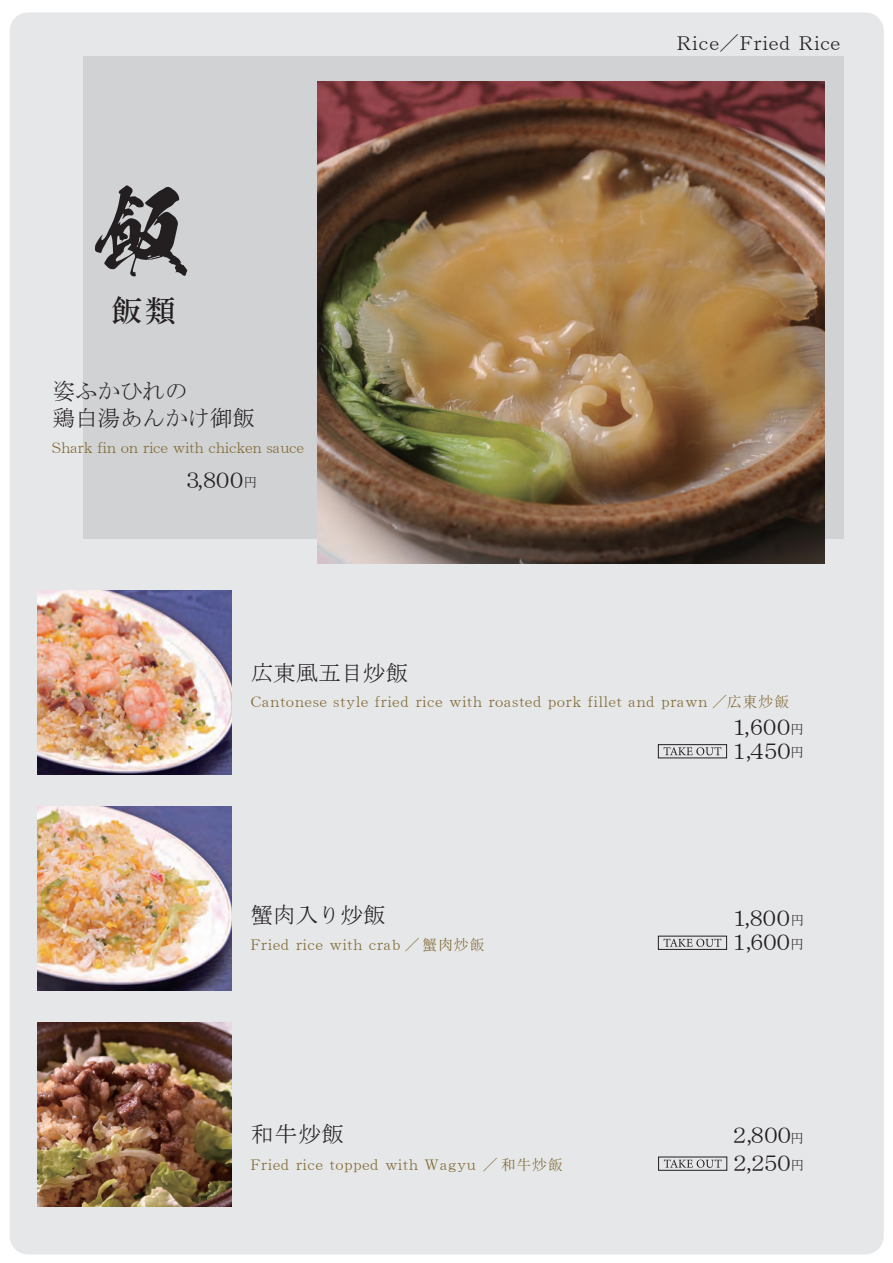
<style>
.page{position:relative;width:893px;height:1263px;background:#fff}
.page>*{position:absolute;margin:0;border:0;box-sizing:border-box;transform-origin:0 0}
.t1{font:106.5px "Kso Kokuryu Sou";color:#231f20}
.t2{font:30px "HGP Mincho B";color:#231f20}
.t3{font:22.5px/27px "MS Mincho";color:#231f20}
.t4{font:19.5px "HG Seikaishotai PRO";letter-spacing:.05em;color:#231f20}
.t5{font:15px "HG Seikaishotai PRO";letter-spacing:.05em;color:#816a33}
.t6{font:15px "HG Seikaishotai PRO";color:#816a33}
.s1{font-size:13.35px}
.s2{font-family:"N Sim Sun"}
</style>
<div class="page">
<div style="left:10px;top:12px;width:874px;height:1242px;background:#e6e7e9;border-radius:18px"></div>
<div style="left:83px;top:57px;width:761px;height:482px;background:#d1d2d4"></div>
<img style="left:38px;top:590px;width:193px;height:184px">
<img style="left:38px;top:806px;width:193px;height:184px">
<img style="left:38px;top:1022px;width:193px;height:184px">
<svg style="left:664px;top:747px;width:57px;height:8px"></svg>
<div style="left:658px;top:744px;width:69px;height:14px;border:1px solid #231f20"></div>
<svg style="left:664px;top:939px;width:57px;height:8px"></svg>
<svg style="left:664px;top:1159px;width:57px;height:9px"></svg>
<img style="left:317px;top:81px;width:508px;height:483px">
<h1 class="t1" style="left:90px;top:174px;width:108px">飯</h1>
<h2 class="t2" style="left:112px;top:295px;width:65px">飯類</h2>
<h3 class="t3" style="left:53px;top:377px;width:204px">姿ふかひれの<br>鶏白湯あんかけ御飯</h3>
<p class="t6" style="left:52px;top:440px;width:254px">Shark fin on rice with chicken sauce</p>
<h3 class="t3" style="left:181px;top:466px;width:78px">３，８００<span class="s1">円</span></h3>
<h3 class="t4" style="left:677px;top:33px;width:165px">Rice／Fried Rice</h3>
<h3 class="t3" style="left:251px;top:659px;width:159px">広東風五目炒飯</h3>
<p class="t5" style="left:251px;top:694px;width:540px">Cantonese style fried rice with roasted pork fillet and prawn ／<span class="s2">広東炒飯</span></p>
<h3 class="t3" style="left:728px;top:713px;width:78px">１，６００<span class="s1">円</span></h3>
<h3 class="t3" style="left:251px;top:901px;width:137px">蟹肉入り炒飯</h3>
<p class="t5" style="left:251px;top:937px;width:235px">Fried rice with crab ／<span class="s2">蟹肉炒飯</span></p>
<h3 class="t3" style="left:251px;top:1121px;width:95px">和牛炒飯</h3>
<p class="t5" style="left:251px;top:1157px;width:314px">Fried rice topped with Wagyu ／<span class="s2">和牛炒飯</span></p>
<h3 class="t3" style="left:728px;top:737px;width:78px">１，４５０<span class="s1">円</span></h3>
<h3 class="t3" style="left:728px;top:904px;width:78px">１，８００<span class="s1">円</span></h3>
<h3 class="t3" style="left:728px;top:928px;width:78px">１，６００<span class="s1">円</span></h3>
<h3 class="t3" style="left:728px;top:1122px;width:78px">２，８００<span class="s1">円</span></h3>
<h3 class="t3" style="left:728px;top:1149px;width:78px">２，２５０<span class="s1">円</span></h3>
</div>
